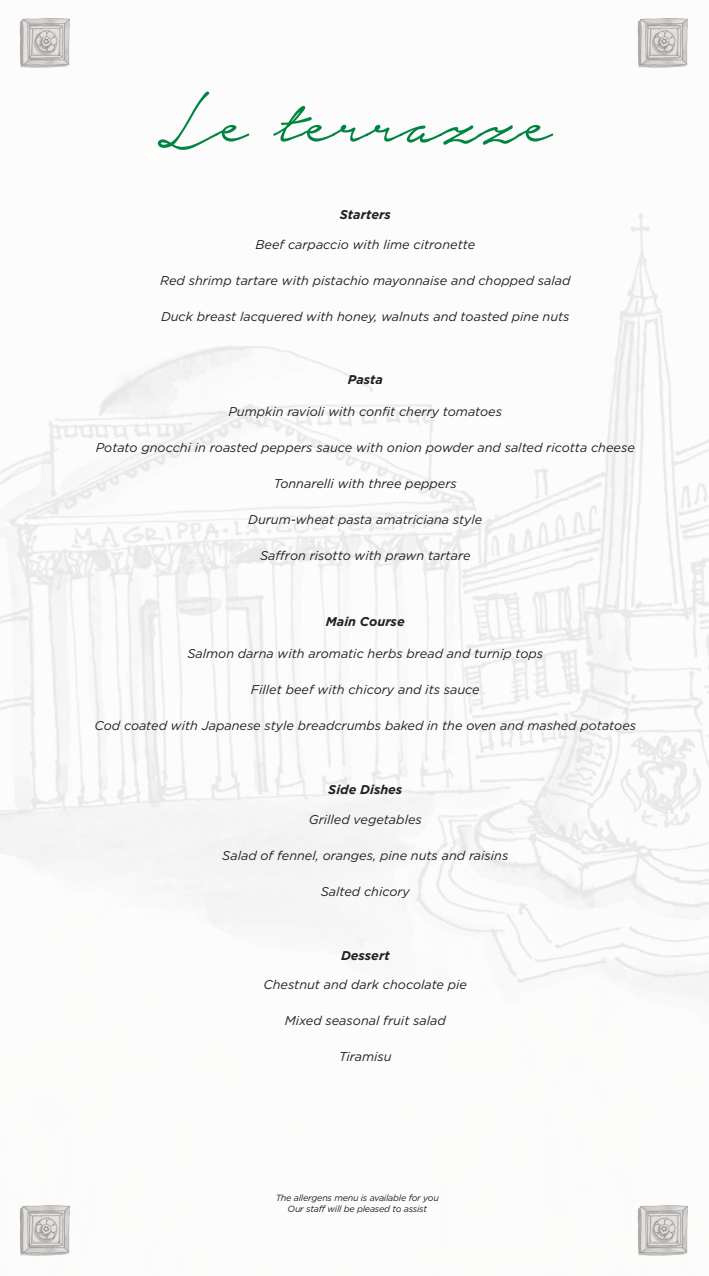
<style>
.page{position:relative;width:709px;height:1276px;background:#fff}
.page>*{position:absolute;margin:0;border:0;box-sizing:border-box;transform-origin:0 0}
.t1{font:90px "Notera Personal Use Only";color:#008540}
.t2{font:italic 12.7px "Gotham";color:#231f20}
.t3{font:italic 700 12.7px "Gotham";color:#231f20}
.t4{font:italic 9px "Gotham";letter-spacing:-.025em;color:#231f20}
</style>
<div class="page">
<img style="left:0;top:213px;width:709px;height:783px">
<img style="left:19px;top:18px;width:51px;height:50px">
<img style="left:637px;top:18px;width:51px;height:50px">
<img style="left:19px;top:1205px;width:51px;height:51px">
<img style="left:637px;top:1205px;width:51px;height:51px">
<p class="t1" style="left:157px;top:78px;width:395px">Le terrazze</p>
<p class="t3" style="left:340px;top:208px;width:52px">Starters</p>
<p class="t2" style="left:255px;top:239px;width:221px">Beef carpaccio with lime citronette</p>
<p class="t2" style="left:160px;top:275px;width:412px">Red shrimp tartare with pistachio mayonnaise and chopped salad</p>
<p class="t2" style="left:161px;top:311px;width:410px">Duck breast lacquered with honey, walnuts and toasted pine nuts</p>
<p class="t3" style="left:348px;top:372px;width:37px">Pasta</p>
<p class="t2" style="left:228px;top:407px;width:275px">Pumpkin ravioli with confit cherry tomatoes</p>
<p class="t2" style="left:96px;top:443px;width:540px">Potato gnocchi in roasted peppers sauce with onion powder and salted ricotta cheese</p>
<p class="t2" style="left:274px;top:479px;width:184px">Tonnarelli with three peppers</p>
<p class="t2" style="left:248px;top:515px;width:236px">Durum-wheat pasta amatriciana style</p>
<p class="t2" style="left:260px;top:551px;width:212px">Saffron risotto with prawn tartare</p>
<p class="t3" style="left:326px;top:614px;width:80px">Main Course</p>
<p class="t2" style="left:187px;top:648px;width:357px">Salmon darna with aromatic herbs bread and turnip tops</p>
<p class="t2" style="left:251px;top:684px;width:230px">Fillet beef with chicory and its sauce</p>
<p class="t2" style="left:94px;top:720px;width:543px">Cod coated with Japanese style breadcrumbs baked in the oven and mashed potatoes</p>
<p class="t3" style="left:328px;top:782px;width:76px">Side Dishes</p>
<p class="t2" style="left:309px;top:814px;width:114px">Grilled vegetables</p>
<p class="t2" style="left:222px;top:850px;width:287px">Salad of fennel, oranges, pine nuts and raisins</p>
<p class="t2" style="left:321px;top:886px;width:91px">Salted chicory</p>
<p class="t3" style="left:341px;top:948px;width:50px">Dessert</p>
<p class="t2" style="left:263px;top:980px;width:205px">Chestnut and dark chocolate pie</p>
<p class="t2" style="left:285px;top:1016px;width:163px">Mixed seasonal fruit salad</p>
<p class="t2" style="left:339px;top:1052px;width:54px">Tiramisu</p>
<p class="t4" style="left:276px;top:1194px;width:165px">The allergens menu is available for you</p>
<p class="t4" style="left:288px;top:1205px;width:141px">Our staff will be pleased to assist</p>
</div>
